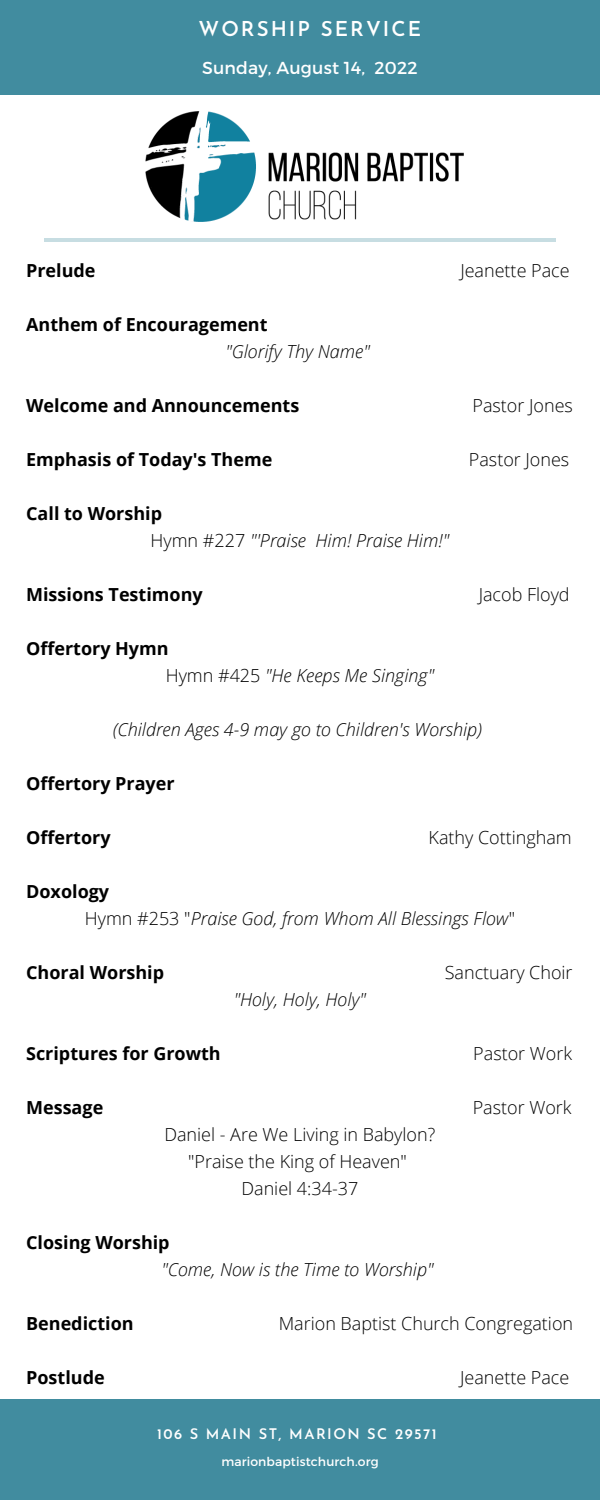
<style>
.page{position:relative;width:600px;height:1500px;background:#fff}
.page>*{position:absolute;margin:0;border:0;box-sizing:border-box;transform-origin:0 0}
.t1{font:600 20.5px "Josefin Sans";letter-spacing:.1em;color:#fff}
.t2{font:italic 300 18px/27px "Open Sans";color:#000}
.t3{font:300 18px/27px "Open Sans";color:#000;text-align:center}
.t4{font:700 18px "Open Sans";color:#000}
.t5{font:17.3px "Montserrat";letter-spacing:.01em;color:#fff}
.t6{font:600 14.6px "Josefin Sans";letter-spacing:.1em;color:#fff}
.t7{font:12.4px "Montserrat";letter-spacing:.01em;color:#fff}
.s1{font-weight:700;font-style:normal}
.s2{font-style:normal}
</style>
<div class="page">
<div style="left:0;top:1400px;width:600px;height:100px;background:#418c9f"></div>
<img style="left:145px;top:111px;width:319px;height:111px">
<hr style="left:44px;top:238px;width:512px;height:4px;background:#c7dde2">
<div style="left:0;top:0;width:600px;height:95px;background:#418c9f"></div>
<p class="t1" style="left:199px;top:21px;width:224px">WORSHIP SERVICE</p>
<p class="t5" style="left:202px;top:57px;width:217px">Sunday, August 14, 2022</p>
<p class="t4" style="left:26px;top:258px;width:71px">Prelude</p>
<p class="t3" style="left:460px;top:256px;width:111px">Jeanette Pace</p>
<p class="t4" style="left:26px;top:312px;width:243px">Anthem of Encouragement</p>
<p class="t2" style="left:225px;top:337px;width:146px">"Glorify Thy Name"</p>
<p class="t4" style="left:26px;top:393px;width:275px">Welcome and Announcements</p>
<p class="t3" style="left:473px;top:391px;width:102px">Pastor Jones</p>
<p class="t4" style="left:26px;top:447px;width:248px">Emphasis of Today's Theme</p>
<p class="t3" style="left:469px;top:445px;width:102px">Pastor Jones</p>
<p class="t2" style="left:151px;top:499px;width:300px;text-indent:-124px"><span class="s1">Call to Worship<br></span><span class="s2">Hymn #227</span> "'Praise Him! Praise Him!"</p>
<p class="t4" style="left:26px;top:582px;width:178px">Missions Testimony</p>
<p class="t3" style="left:479px;top:580px;width:92px">Jacob Floyd</p>
<p class="t2" style="left:166px;top:634px;width:270px;text-indent:-140px"><span class="s1">Offertory Hymn<br></span><span class="s2">Hymn #425</span> "He Keeps Me Singing"</p>
<p class="t2" style="left:113px;top:715px;width:371px">(Children Ages 4-9 may go to Children's Worship)</p>
<p class="t4" style="left:26px;top:771px;width:150px">Offertory Prayer</p>
<p class="t4" style="left:26px;top:825px;width:86px">Offertory</p>
<p class="t3" style="left:429px;top:823px;width:145px">Kathy Cottingham</p>
<p class="t2" style="left:85px;top:877px;width:432px;text-indent:-59px"><span class="s1">Doxology<br></span><span class="s2">Hymn #253 "</span>Praise God, from Whom All Blessings Flow<span class="s2">"</span></p>
<p class="t4" style="left:26px;top:960px;width:139px">Choral Worship</p>
<p class="t3" style="left:445px;top:958px;width:129px">Sanctuary Choir</p>
<p class="t2" style="left:234px;top:985px;width:134px">"Holy, Holy, Holy"</p>
<p class="t4" style="left:26px;top:1041px;width:196px">Scriptures for Growth</p>
<p class="t3" style="left:473px;top:1039px;width:100px">Pastor Work</p>
<p class="t4" style="left:26px;top:1095px;width:79px">Message</p>
<p class="t3" style="left:473px;top:1093px;width:100px">Pastor Work</p>
<p class="t3" style="left:164px;top:1120px;width:272px">Daniel - Are We Living in Babylon? "Praise the King of Heaven"<br>Daniel 4:34-37</p>
<p class="t4" style="left:26px;top:1230px;width:145px">Closing Worship</p>
<p class="t2" style="left:161px;top:1255px;width:273px">"Come, Now is the Time to Worship"</p>
<p class="t4" style="left:26px;top:1311px;width:109px">Benediction</p>
<p class="t3" style="left:279px;top:1309px;width:296px">Marion Baptist Church Congregation</p>
<p class="t4" style="left:26px;top:1365px;width:80px">Postlude</p>
<p class="t3" style="left:460px;top:1363px;width:111px">Jeanette Pace</p>
<p class="t6" style="left:157px;top:1428px;width:281px">106 S MAIN ST, MARION SC 29571</p>
<p class="t7" style="left:221px;top:1454px;width:159px">marionbaptistchurch.org</p>
</div>
